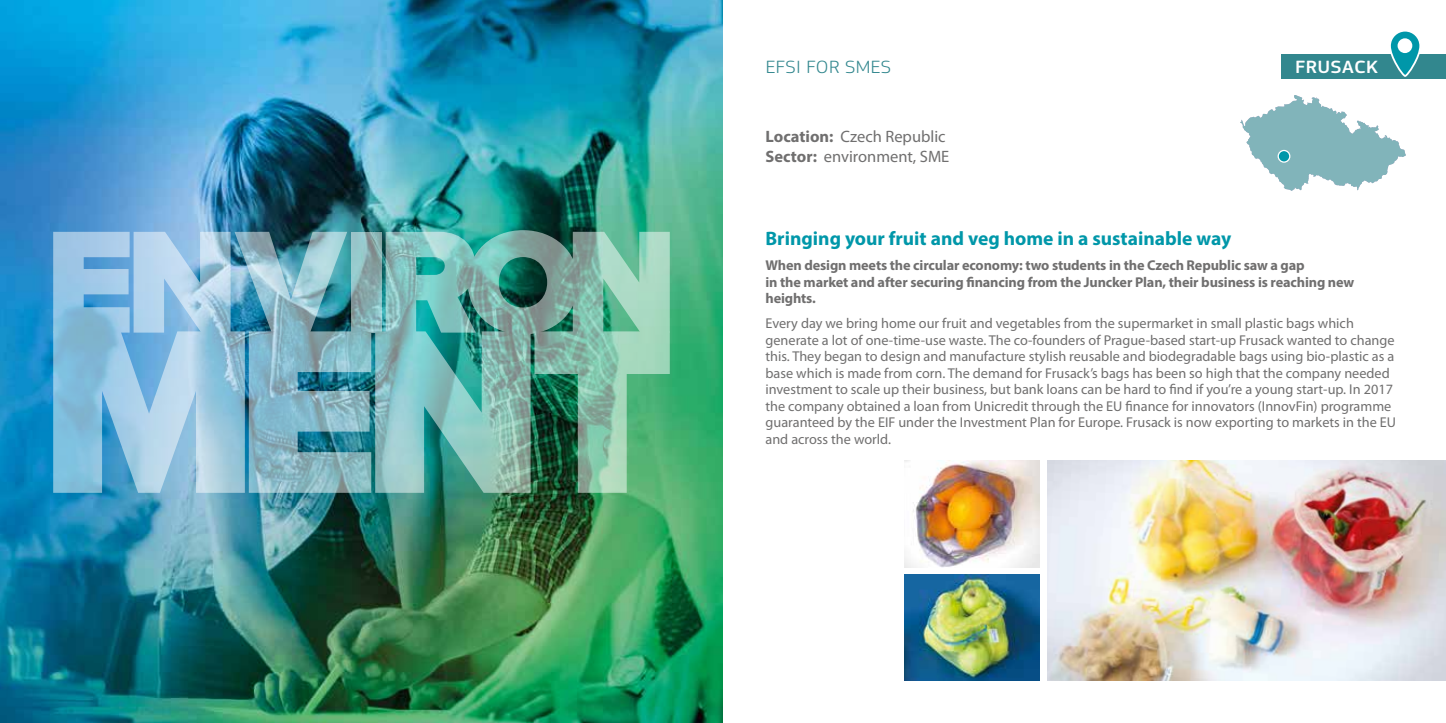
<style>
.page{position:relative;width:1446px;height:723px;background:#fff}
.page>*{position:absolute;margin:0;border:0;box-sizing:border-box;transform-origin:0 0}
.t1{font:700 19.5px "Myriad Pro";color:#0097a9}
.t2{font:300 18.45px "EC Square Sans Pro";letter-spacing:.02em;color:#32878e;scale:1.1 1}
.t3{font:500 18.45px "EC Square Sans Pro";letter-spacing:.02em;color:#fff;scale:1.1 1}
.t4{font:16.5px/19.8px "Myriad Pro";color:#706f6f}
.t5{font:14.25px/16.5px "Myriad Pro";color:#706f6f}
.t6{font:700 14.25px/16.5px "Myriad Pro";letter-spacing:-.01em;color:#706f6f}
.s1{font-weight:700}
</style>
<div class="page">
<svg style="left:1240px;top:95px;width:166px;height:96px"></svg>
<div style="left:1282px;top:54px;width:164px;height:25px;background:#32878e"></div>
<img style="left:0;top:0;width:723px;height:723px">
<img style="left:1048px;top:461px;width:398px;height:219px">
<img style="left:904px;top:574px;width:135px;height:106px">
<img style="left:904px;top:461px;width:135px;height:106px">
<svg style="left:1390px;top:31px;width:30px;height:45px"></svg>
<div style="left:1389px;top:30px;width:32px;height:47px;border:2px solid #fff;border-radius:15px"></div>
<div style="left:1397px;top:38px;width:15px;height:15px;background:#fff;border-radius:50%"></div>
<svg style="left:1278px;top:150px;width:12px;height:12px"></svg>
<div style="left:1277px;top:150px;width:13px;height:13px;border:1px solid #fff;border-radius:50%"></div>
<img style="left:53px;top:230px;width:617px;height:263px">
<p class="t2" style="left:766px;top:56px;width:116px">EFSI FOR SMES</p>
<p class="t3" style="left:1295px;top:56px;width:77px">FRUSACK</p>
<p class="t4" style="left:765px;top:126px;width:185px"><span class="s1">Location:</span> Czech Republic<br><span class="s1">Sector:</span> environment, SME</p>
<h1 class="t1" style="left:765px;top:226px;width:467px">Bringing your fruit and veg home in a sustainable way</h1>
<p class="t6" style="left:765px;top:257px;width:590px">When design meets the circular economy: two students in the Czech Republic saw a gap<br>in the market and after securing financing from the Juncker Plan, their business is reaching new heights.</p>
<p class="t5" style="left:765px;top:315px;width:632px">Every day we bring home our fruit and vegetables from the supermarket in small plastic bags which generate a lot of one-time-use waste. The co-founders of Prague-based start-up Frusack wanted to change this. They began to design and manufacture stylish reusable and biodegradable bags using bio-plastic as a base which is made from corn. The demand for Frusack’s bags has been so high that the company needed investment to scale up their business, but bank loans can be hard to find if you’re a young start-up. In 2017 the company obtained a loan from Unicredit through the EU finance for innovators (InnovFin) programme guaranteed by the EIF under the Investment Plan for Europe. Frusack is now exporting to markets in the EU and across the world.</p>
</div>
